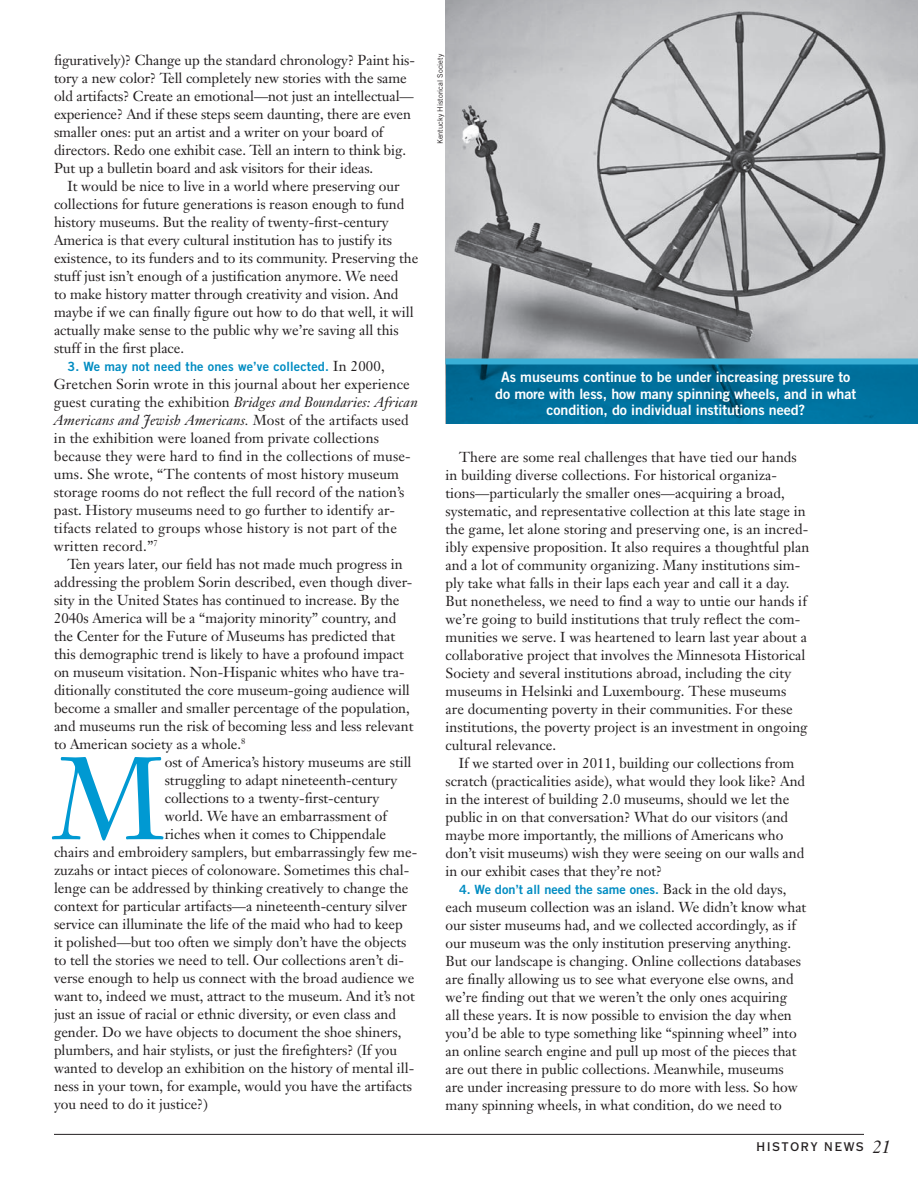
<style>
.page{position:relative;width:918px;height:1188px;background:#fff}
.page>*{position:absolute;margin:0;border:0;box-sizing:border-box;transform-origin:0 0}
.Body_Janson{font:115.2px "Janson Text";color:#0099d2}
.t1{font:italic 18px "Janson Text";color:#231f20}
.Body_Janson-2{font:14.25px/18px "Janson Text";color:#231f20}
.t2{font:14.25px/16.5px "Trade Gothic Bold Two";letter-spacing:-.005em;color:#fff;text-align:center}
.Body_Janson-3{font:12.75px "Trade Gothic Bold Two";letter-spacing:.015em;color:#008cc2}
.t3{font:12px "Copperplate Thirty AB";letter-spacing:.15em;color:#231f20}
.caption_credit{font:7.5px "Trade Gothic";color:#231f20}
.s1{font-family:"Janson Text";font-size:14.25px;color:#231f20}
.s2{font-style:italic}
</style>
<div class="page">
<hr style="left:54px;top:1134px;width:810px;height:1px;background:#231f20">
<img style="left:446px;top:0;width:472px;height:358px">
<svg style="left:446px;top:364px;width:472px;height:60px;background:#006e9a"></svg>
<div style="left:446px;top:358px;width:472px;height:6px;background:#3aafd6"></div>
<p class="Body_Janson-2" style="left:54px;top:51px;width:363px">figuratively)? Change up the standard chronology? Paint his&shy;tory a new color? Tell completely new stories with the same old artifacts? Create an emotional—not just an intellectual— experience? And if these steps seem daunting, there are even smaller ones: put an artist and a writer on your board of directors. Redo one exhibit case. Tell an intern to think big.<br>Put up a bulletin board and ask visitors for their ideas.</p>
<p class="Body_Janson-2" style="left:54px;top:177px;width:366px;text-indent:13px">It would be nice to live in a world where preserving our collections for future generations is reason enough to fund history museums. But the reality of twenty-first-century America is that every cultural institution has to justify its existence, to its funders and to its community. Preserving the stuff just isn’t enough of a justification anymore. We need<br>to make history matter through creativity and vision. And maybe if we can finally figure out how to do that well, it will actually make sense to the public why we’re saving all this stuff in the first place.</p>
<p class="Body_Janson-3" style="left:68px;top:359px;width:319px">3. We may not need the ones we’ve collected. <span class="s1">In 2000,</span></p>
<p class="Body_Janson-2" style="left:54px;top:375px;width:365px">Gretchen Sorin wrote in this journal about her experience guest curating the exhibition <span class="s2">Bridges and Boundaries: African Americans and Jewish Americans.</span> Most of the artifacts used in the exhibition were loaned from private collections because they were hard to find in the collections of muse&shy;ums. She wrote, “The contents of most history museum storage rooms do not reflect the full record of the nation’s past. History museums need to go further to identify ar&shy;tifacts related to groups whose history is not part of the written record.”<sup>7</sup></p>
<p class="Body_Janson-2" style="left:54px;top:555px;width:361px;text-indent:13px">Ten years later, our field has not made much progress in addressing the problem Sorin described, even though diver&shy;sity in the United States has continued to increase. By the 2040s America will be a “majority minority” country, and the Center for the Future of Museums has predicted that this demographic trend is likely to have a profound impact on museum visitation. Non-Hispanic whites who have tra&shy;ditionally constituted the core museum-going audience will become a smaller and smaller percentage of the population, and museums run the risk of becoming less and less relevant to American society as a whole.<sup>8</sup></p>
<p class="Body_Janson" style="left:54px;top:726px;width:112px">M</p>
<p class="Body_Janson-2" style="left:165px;top:753px;width:248px">ost of America’s history museums are still</p>
<p class="Body_Janson-2" style="left:165px;top:771px;width:234px">struggling to adapt nineteenth-century</p>
<p class="Body_Janson-2" style="left:165px;top:789px;width:216px">collections to a twenty-first-century</p>
<p class="Body_Janson-2" style="left:165px;top:807px;width:224px">world. We have an embarrassment of</p>
<p class="Body_Janson-2" style="left:165px;top:825px;width:223px">riches when it comes to Chippendale</p>
<p class="Body_Janson-2" style="left:54px;top:843px;width:365px">chairs and embroidery samplers, but embarrassingly few me-</p>
<p class="Body_Janson-2" style="left:54px;top:861px;width:357px">zuzahs or intact pieces of colonoware. Sometimes this chal-</p>
<p class="Body_Janson-2" style="left:54px;top:879px;width:356px">lenge can be addressed by thinking creatively to change the</p>
<p class="Body_Janson-2" style="left:54px;top:897px;width:355px">context for particular artifacts—a nineteenth-century silver</p>
<p class="Body_Janson-2" style="left:54px;top:915px;width:350px">service can illuminate the life of the maid who had to keep</p>
<p class="Body_Janson-2" style="left:54px;top:933px;width:354px">it polished—but too often we simply don’t have the objects</p>
<p class="Body_Janson-2" style="left:54px;top:951px;width:352px">to tell the stories we need to tell. Our collections aren’t di-</p>
<p class="Body_Janson-2" style="left:54px;top:969px;width:362px">verse enough to help us connect with the broad audience we</p>
<p class="Body_Janson-2" style="left:54px;top:987px;width:362px">want to, indeed we must, attract to the museum. And it’s not</p>
<p class="Body_Janson-2" style="left:54px;top:1005px;width:344px">just an issue of racial or ethnic diversity, or even class and</p>
<p class="Body_Janson-2" style="left:54px;top:1023px;width:349px">gender. Do we have objects to document the shoe shiners,</p>
<p class="Body_Janson-2" style="left:54px;top:1041px;width:345px">plumbers, and hair stylists, or just the firefighters? (If you</p>
<p class="Body_Janson-2" style="left:54px;top:1059px;width:362px">wanted to develop an exhibition on the history of mental ill-</p>
<p class="Body_Janson-2" style="left:54px;top:1077px;width:360px">ness in your town, for example, would you have the artifacts</p>
<p class="Body_Janson-2" style="left:54px;top:1095px;width:155px">you need to do it justice?)</p>
<p class="caption_credit" style="left:436px;top:144px;width:92px;rotate:-90deg">Kentucky Historical Society</p>
<p class="t2" style="left:495px;top:368px;width:363px">As museums continue to be under increasing pressure to do more with less, how many spinning wheels, and in what condition, do individual institutions need?</p>
<p class="Body_Janson-2" style="left:446px;top:448px;width:365px;text-indent:14px">There are some real challenges that have tied our hands in building diverse collections. For historical organiza&shy;tions—particularly the smaller ones—acquiring a broad, systematic, and representative collection at this late stage in the game, let alone storing and preserving one, is an incred&shy;ibly expensive proposition. It also requires a thoughtful plan and a lot of community organizing. Many institutions sim&shy;ply take what falls in their laps each year and call it a day.<br>But nonetheless, we need to find a way to untie our hands if we’re going to build institutions that truly reflect the com&shy;munities we serve. I was heartened to learn last year about a collaborative project that involves the Minnesota Historical Society and several institutions abroad, including the city museums in Helsinki and Luxembourg. These museums<br>are documenting poverty in their communities. For these institutions, the poverty project is an investment in ongoing cultural relevance.</p>
<p class="Body_Janson-2" style="left:446px;top:754px;width:361px;text-indent:13px">If we started over in 2011, building our collections from scratch (practicalities aside), what would they look like? And in the interest of building 2.0 museums, should we let the public in on that conversation? What do our visitors (and maybe more importantly, the millions of Americans who don’t visit museums) wish they were seeing on our walls and in our exhibit cases that they’re not?</p>
<p class="Body_Janson-3" style="left:459px;top:882px;width:329px">4. We don’t all need the same ones. <span class="s1">Back in the old days,</span></p>
<p class="Body_Janson-2" style="left:445px;top:898px;width:362px">each museum collection was an island. We didn’t know what our sister museums had, and we collected accordingly, as if our museum was the only institution preserving anything.<br>But our landscape is changing. Online collections databases are finally allowing us to see what everyone else owns, and we’re finding out that we weren’t the only ones acquiring<br>all these years. It is now possible to envision the day when you’d be able to type something like “spinning wheel” into an online search engine and pull up most of the pieces that are out there in public collections. Meanwhile, museums<br>are under increasing pressure to do more with less. So how many spinning wheels, in what condition, do we need to</p>
<p class="t3" style="left:757px;top:1140px;width:109px">HISTORY NEWS</p>
<p class="t1" style="left:872px;top:1135px;width:20px">21</p>
</div>
